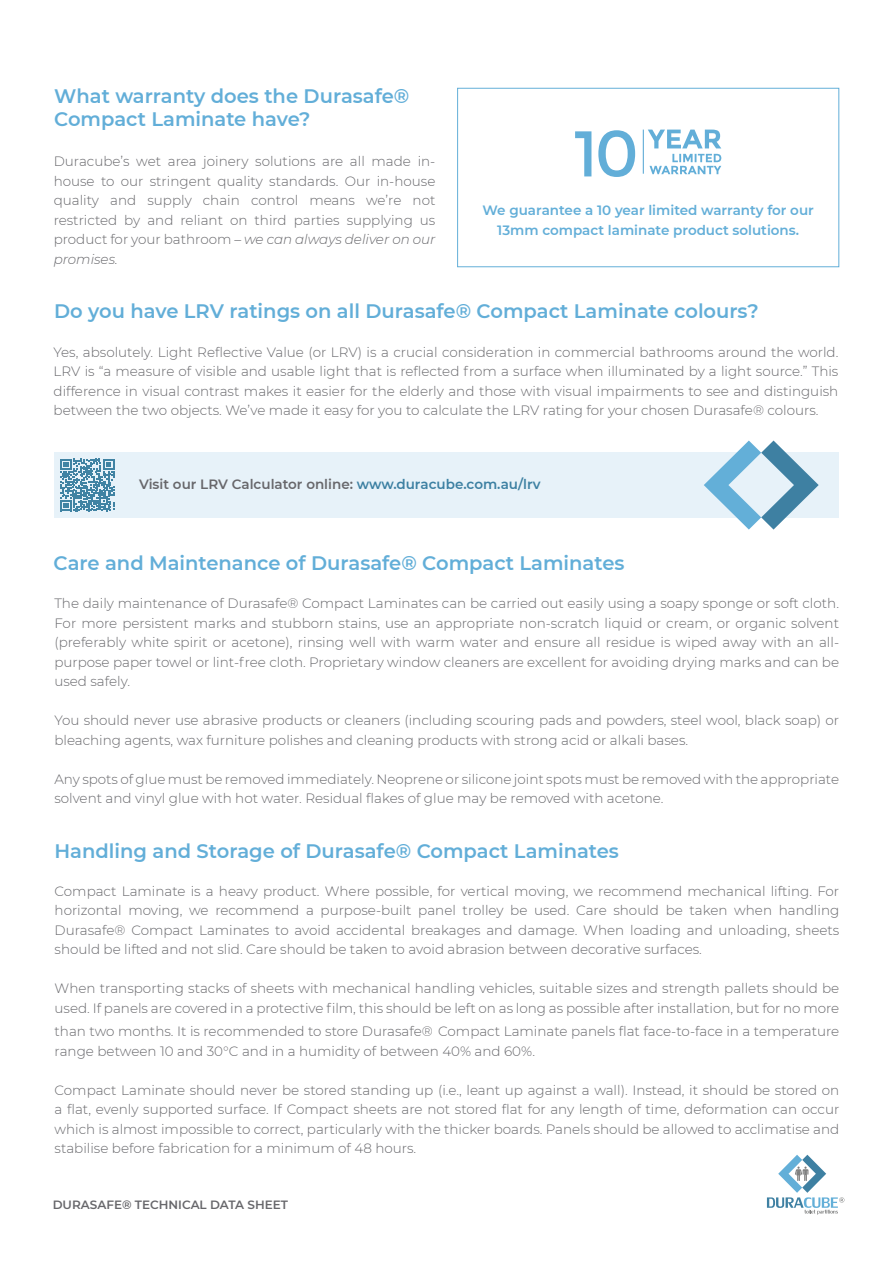
<style>
.page{position:relative;width:893px;height:1263px;background:#fff}
.page>*{position:absolute;margin:0;border:0;box-sizing:border-box;transform-origin:0 0}
.t1{font:600 19.5px/23.4px "Montserrat";color:#62aed8}
.t2{font:300 13.5px/19.5px "Montserrat";color:#67676b;text-align:justify}
.t3{font:600 13.5px/19.5px "Montserrat";color:#62aed8;text-align:center}
.t4{font:600 13.5px "Montserrat";color:#67676b}
.t5{font:600 12px "Montserrat";color:#67676b}
.s1{font-style:italic}
.s2{color:#3c80a2}
</style>
<div class="page">
<div style="left:54px;top:452px;width:785px;height:66px;background:#e7f2f9"></div>
<div style="left:457px;top:88px;width:382px;height:179px;border:1px solid #63afd8"></div>
<svg style="left:767px;top:1155px;width:77px;height:59px"></svg>
<svg style="left:575px;top:130px;width:60px;height:47px"></svg>
<svg style="left:649px;top:154px;width:72px;height:20px"></svg>
<hr style="left:643px;top:130px;width:1px;height:44px;background:#62add7">
<svg style="left:648px;top:130px;width:73px;height:18px"></svg>
<svg style="left:60px;top:459px;width:54px;height:52px"></svg>
<svg style="left:704px;top:440px;width:115px;height:90px"></svg>
<p class="t1" style="left:54px;top:83px;width:357px">What warranty does the Durasafe®<br>Compact Laminate have?</p>
<p class="t2" style="left:54px;top:151px;width:383px">Duracube’s wet area joinery solutions are all made in&shy;house to our stringent quality standards. Our in-house quality and supply chain control means we’re not restricted by and reliant on third parties supplying us product for your bathroom <span class="s1">– we can always deliver on our promises.</span></p>
<p class="t3" style="left:483px;top:200px;width:333px">We guarantee a 10 year limited warranty for our<br>13mm compact laminate product solutions.</p>
<p class="t1" style="left:54px;top:299px;width:706px">Do you have LRV ratings on all Durasafe® Compact Laminate colours?</p>
<p class="t2" style="left:54px;top:342px;width:786px">Yes, absolutely. Light Reflective Value (or LRV) is a crucial consideration in commercial bathrooms around the world.<br>LRV is “a measure of visible and usable light that is reflected from a surface when illuminated by a light source.” This difference in visual contrast makes it easier for the elderly and those with visual impairments to see and distinguish between the two objects. We’ve made it easy for you to calculate the LRV rating for your chosen Durasafe® colours.</p>
<p class="t4" style="left:139px;top:475px;width:403px">Visit our LRV Calculator online: <span class="s2">www.duracube.com.au/lrv</span></p>
<p class="t1" style="left:54px;top:550px;width:572px">Care and Maintenance of Durasafe® Compact Laminates</p>
<p class="t2" style="left:54px;top:593px;width:786px">The daily maintenance of Durasafe® Compact Laminates can be carried out easily using a soapy sponge or soft cloth.<br>For more persistent marks and stubborn stains, use an appropriate non-scratch liquid or cream, or organic solvent (preferably white spirit or acetone), rinsing well with warm water and ensure all residue is wiped away with an all&shy;purpose paper towel or lint-free cloth. Proprietary window cleaners are excellent for avoiding drying marks and can be used safely.</p>
<p class="t2" style="left:54px;top:710px;width:786px">You should never use abrasive products or cleaners (including scouring pads and powders, steel wool, black soap) or bleaching agents, wax furniture polishes and cleaning products with strong acid or alkali bases.</p>
<p class="t2" style="left:54px;top:769px;width:786px">Any spots of glue must be removed immediately. Neoprene or silicone joint spots must be removed with the appropriate solvent and vinyl glue with hot water. Residual flakes of glue may be removed with acetone.</p>
<p class="t1" style="left:54px;top:839px;width:566px">Handling and Storage of Durasafe® Compact Laminates</p>
<p class="t2" style="left:55px;top:881px;width:786px">Compact Laminate is a heavy product. Where possible, for vertical moving, we recommend mechanical lifting. For horizontal moving, we recommend a purpose-built panel trolley be used. Care should be taken when handling Durasafe® Compact Laminates to avoid accidental breakages and damage. When loading and unloading, sheets should be lifted and not slid. Care should be taken to avoid abrasion between decorative surfaces.</p>
<p class="t2" style="left:55px;top:978px;width:786px">When transporting stacks of sheets with mechanical handling vehicles, suitable sizes and strength pallets should be used. If panels are covered in a protective film, this should be left on as long as possible after installation, but for no more</p>
<p class="t2" style="left:55px;top:1021px;width:786px">than two months. It is recommended to store Durasafe® Compact Laminate panels flat face-to-face in a temperature range between 10 and 30°C and in a humidity of between 40% and 60%.</p>
<p class="t2" style="left:55px;top:1080px;width:786px">Compact Laminate should never be stored standing up (i.e., leant up against a wall). Instead, it should be stored on a flat, evenly supported surface. If Compact sheets are not stored flat for any length of time, deformation can occur which is almost impossible to correct, particularly with the thicker boards. Panels should be allowed to acclimatise and stabilise before fabrication for a minimum of 48 hours.</p>
<p class="t5" style="left:53px;top:1196px;width:237px">DURASAFE® TECHNICAL DATA SHEET</p>
</div>
